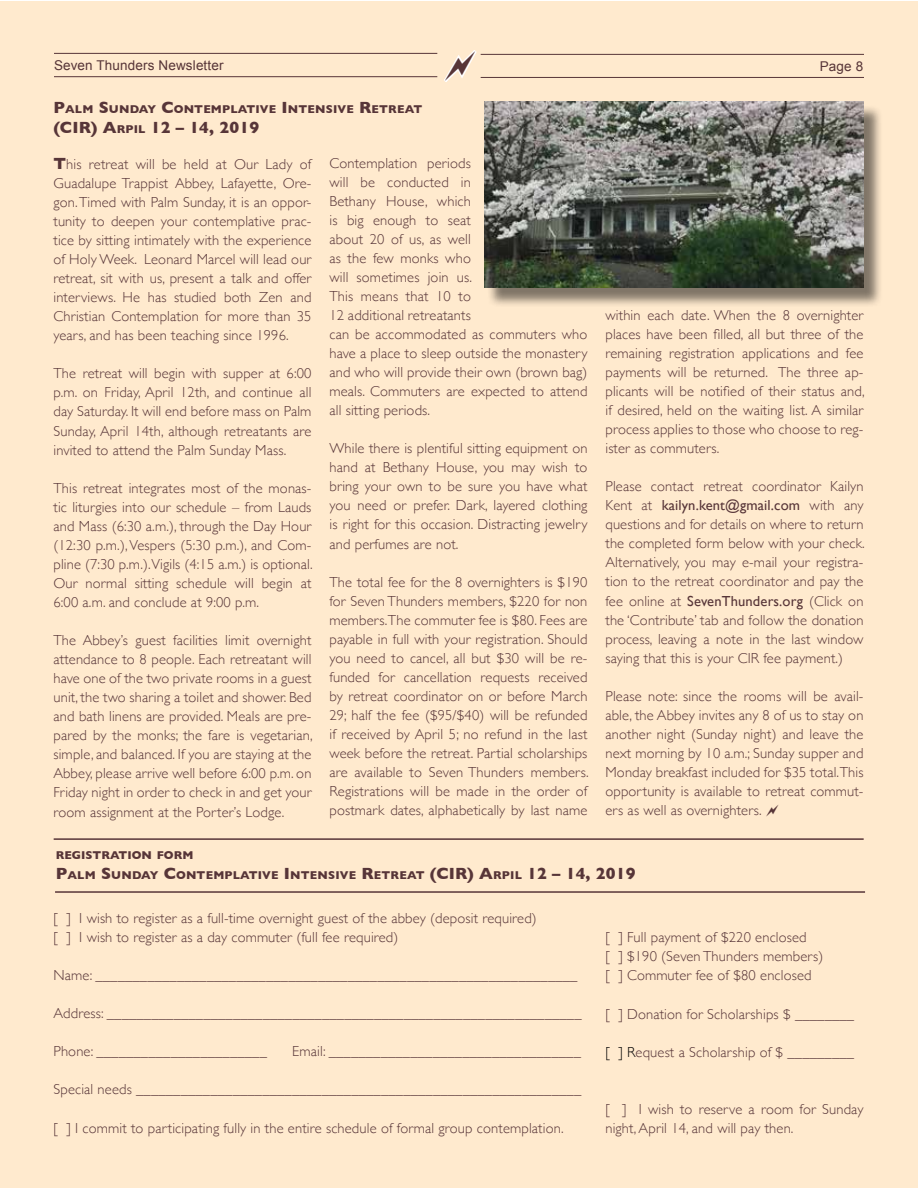
<style>
.page{position:relative;width:918px;height:1188px;background:#fff}
.page>*{position:absolute;margin:0;border:0;box-sizing:border-box;transform-origin:0 0}
.t1{font:700 16.5px "Gill Sans";letter-spacing:.01em;color:#573538}
.t2{font:300 14.55px/19px "Gill Sans";letter-spacing:.01em;color:#573538;text-align:justify}
.t3{font:13.5px "Arial";letter-spacing:.01em;color:#573538}
.t4{font:700 11.55px/19.8px "Gill Sans";letter-spacing:.015em;color:#573538}
.s1{font-size:16.5px}
.s2{font-size:11.55px}
.s3{font-weight:700;font-size:16.5px}
.s4{font-weight:400}
.s5{color:#000}
</style>
<div class="page">
<div style="left:0;top:1px;width:918px;height:1186px;background:#ffeace"></div>
<hr style="left:54px;top:53px;width:383px;height:1px;background:#573538">
<hr style="left:54px;top:76px;width:383px;height:1px;background:#573538">
<hr style="left:481px;top:77px;width:383px;height:1px;background:#573538">
<hr style="left:481px;top:54px;width:383px;height:1px;background:#573538">
<hr style="left:55px;top:891px;width:810px;height:2px;background:#573538">
<hr style="left:54px;top:838px;width:810px;height:2px;background:#573538">
<div style="left:487px;top:104px;width:396px;height:203px;background:#000;opacity:.5"></div>
<img style="left:484px;top:102px;width:379px;height:186px">
<svg style="left:432px;top:50px;width:56px;height:32px"></svg>
<p class="t3" style="left:54px;top:56px;width:171px">Seven Thunders Newsletter</p>
<p class="t3" style="left:820px;top:57px;width:45px">Page 8</p>
<p class="t4" style="left:53px;top:99px;width:369px"><span class="s1">P</span>ALM <span class="s1">S</span>UNDAY <span class="s1">C</span>ONTEMPLATIVE <span class="s1">I</span> NTENSIVE <span class="s1">R</span>ETREAT</p>
<p class="t1" style="left:53px;top:114px;width:18px">(CIR</p>
<p class="t1" style="left:91px;top:114px;width:169px">) A<span class="s2">RPIL</span> 12 – 14, 2019</p>
<p class="t2" style="left:329px;top:153px;width:260px;text-align:left">Contemplation periods<br>will be conducted in<br>Bethany House, which<br>is big enough to seat<br>about 20 of us, as well<br>as the few monks who<br>will sometimes join us.<br>This means that 10 to<br>12 additional retreatants<br>can be accommodated as commuters who have a place to sleep outside the monastery and who will provide their own (brown bag) meals. Commuters are expected to attend all sitting periods.</p>
<p class="t2" style="left:329px;top:438px;width:260px">While there is plentiful sitting equipment on hand at Bethany House, you may wish to bring your own to be sure you have what you need or prefer. Dark, layered clothing is right for this occasion. Distracting jewelry and perfumes are not.</p>
<p class="t2" style="left:329px;top:572px;width:261px">The total fee for the 8 overnighters is $190 for Seven Thunders members, $220 for non members.The commuter fee is $80. Fees are payable in full with your registration. Should you need to cancel, all but $30 will be re&shy;funded for cancellation requests received by retreat coordinator on or before March 29; half the fee ($95/$40) will be refunded if received by April 5; no refund in the last week before the retreat. Partial scholarships are available to Seven Thunders members.<br>Registrations will be made in the order of postmark dates, alphabetically by last name</p>
<p class="t2" style="left:53px;top:154px;width:260px"><span class="s3">T</span>his retreat will be held at Our Lady of Guadalupe Trappist Abbey, Lafayette, Ore&shy;gon. Timed with Palm Sunday, it is an oppor&shy;tunity to deepen your contemplative prac&shy;tice by sitting intimately with the experience of Holy Week. Leonard Marcel will lead our retreat, sit with us, present a talk and offer interviews. He has studied both Zen and Christian Contemplation for more than 35 years, and has been teaching since 1996.</p>
<p class="t2" style="left:53px;top:363px;width:260px">The retreat will begin with supper at 6:00 p.m. on Friday, April 12th, and continue all day Saturday. It will end before mass on Palm Sunday, April 14th, although retreatants are invited to attend the Palm Sunday Mass.</p>
<p class="t2" style="left:53px;top:478px;width:261px">This retreat integrates most of the monas&shy;tic liturgies into our schedule – from Lauds and Mass (6:30 a.m.), through the Day Hour (12:30 p.m.), Vespers (5:30 p.m.), and Com&shy;pline (7:30 p.m.).Vigils (4:15 a.m.) is optional.<br>Our normal sitting schedule will begin at 6:00 a.m. and conclude at 9:00 p.m.</p>
<p class="t2" style="left:53px;top:630px;width:261px">The Abbey’s guest facilities limit overnight attendance to 8 people. Each retreatant will have one of the two private rooms in a guest unit, the two sharing a toilet and shower. Bed and bath linens are provided. Meals are pre&shy;pared by the monks; the fare is vegetarian, simple, and balanced. If you are staying at the Abbey, please arrive well before 6:00 p.m. on Friday night in order to check in and get your room assignment at the Porter’s Lodge.</p>
<p class="t2" style="left:605px;top:305px;width:261px">within each date. When the 8 overnighter places have been filled, all but three of the remaining registration applications and fee payments will be returned. The three ap&shy;plicants will be notified of their status and, if desired, held on the waiting list. A similar process applies to those who choose to reg&shy;ister as commuters.</p>
<p class="t2" style="left:605px;top:476px;width:261px">Please contact retreat coordinator Kailyn Kent at <span class="s4">kailyn.kent@gmail.com</span> with any questions and for details on where to return the completed form below with your check.<br>Alternatively, you may e-mail your registra&shy;tion to the retreat coordinator and pay the fee online at <span class="s4">SevenThunders.org</span> (Click on the ‘Contribute’ tab and follow the donation process, leaving a note in the last window saying that this is your CIR fee payment.)</p>
<p class="t2" style="left:605px;top:686px;width:260px">Please note: since the rooms will be avail&shy;able, the Abbey invites any 8 of us to stay on another night (Sunday night) and leave the next morning by 10 a.m.; Sunday supper and Monday breakfast included for $35 total.This opportunity is available to retreat commut&shy;ers as well as overnighters.</p>
<p class="t4" style="left:56px;top:845px;width:392px">REGISTRATION FORM<br><span class="s1">P</span>ALM <span class="s1">S</span>UNDAY <span class="s1">C</span>ONTEMPLATIVE <span class="s1">I</span> NTENSIVE <span class="s1">R</span>ETREAT <span class="s1">(CIR</span></p>
<p class="t1" style="left:468px;top:860px;width:169px">) A<span class="s2">RPIL</span> 12 – 14, 2019</p>
<p class="t2" style="left:53px;top:908px;width:485px">[ ] I wish to register as a full-time overnight guest of the abbey (deposit required) [ ] I wish to register as a day commuter (full fee required)</p>
<p class="t2" style="left:53px;top:965px;width:526px">Name: _________________________________________________________________</p>
<p class="t2" style="left:53px;top:1003px;width:530px">Address: ________________________________________________________________</p>
<p class="t2" style="left:53px;top:1041px;width:215px">Phone: _______________________</p>
<p class="t2" style="left:292px;top:1041px;width:290px">Email: __________________________________</p>
<p class="t2" style="left:53px;top:1079px;width:529px">Special needs ____________________________________________________________</p>
<p class="t2" style="left:53px;top:1118px;width:512px">[ ] I commit to participating fully in the entire schedule of formal group contemplation.</p>
<p class="t2" style="left:605px;top:927px;width:219px;text-align:left">[ ] Full payment of $220 enclosed<br>[ ] $190 (Seven Thunders members) [ ] Commuter fee of $80 enclosed</p>
<p class="t2" style="left:605px;top:1004px;width:250px">[ ] Donation for Scholarships $ ________</p>
<p class="t2" style="left:605px;top:1042px;width:250px"><span class="s5">[ ] R</span>equest a Scholarship of $ _________</p>
<p class="t2" style="left:605px;top:1099px;width:259px">[ ] I wish to reserve a room for Sunday night, April 14, and will pay then.</p>
</div>
